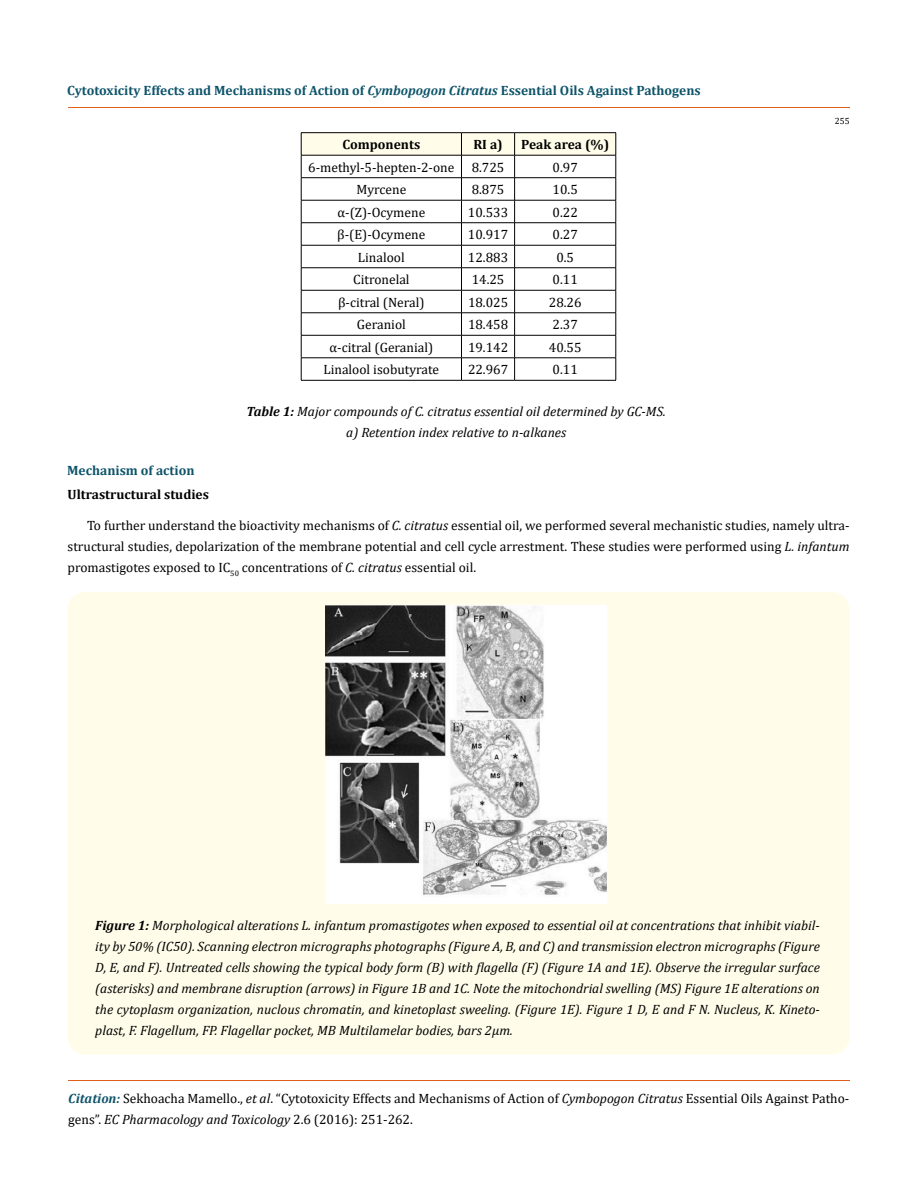
<style>
.page{position:relative;width:917px;height:1190px;background:#fff}
.page>*{position:absolute;margin:0;border:0;box-sizing:border-box;transform-origin:0 0}
.t1{font:italic 13.5px/21px "Cambria";color:#000;text-align:center}
.t2{font:13.5px/21px "Cambria";color:#000}
.t3{font:700 13.5px "Cambria";color:#0e546a}
.t4{font:700 13.5px "Cambria";color:#000}
.t5{font:9px "Cambria";color:#000}
.s1{font-style:italic}
.s2{font-weight:700}
.s3{font-weight:700;font-style:italic;color:#0e546a}
</style>
<div class="page">
<hr style="left:68px;top:108px;width:781px;height:1px;background:#e05d1a">
<hr style="left:68px;top:1080px;width:781px;height:1px;background:#e05d1a">
<hr style="left:301px;top:132px;width:160px;height:1px;background:#000">
<hr style="left:461px;top:132px;width:53px;height:1px;background:#000">
<hr style="left:514px;top:132px;width:102px;height:1px;background:#000">
<svg style="left:301px;top:133px;width:315px;height:247px"></svg>
<hr style="left:301px;top:380px;width:160px;height:1px;background:#000">
<hr style="left:461px;top:380px;width:53px;height:1px;background:#000">
<hr style="left:514px;top:380px;width:102px;height:1px;background:#000">
<div style="left:68px;top:592px;width:781px;height:462px;background:#fffde9;border-radius:18px"></div>
<img style="left:326px;top:605px;width:280px;height:298px">
<p class="t3" style="left:67px;top:80px;width:635px">Cytotoxicity Effects and Mechanisms of Action of <span class="s1">Cymbopogon Citratus</span> Essential Oils Against Pathogens</p>
<p class="t4" style="left:342px;top:135px;width:79px">Components</p>
<p class="t4" style="left:473px;top:135px;width:31px">RI a)</p>
<p class="t4" style="left:521px;top:135px;width:90px">Peak area (%)</p>
<p class="t2" style="left:308px;top:156px;width:148px">6-methyl-5-hepten-2-one</p>
<p class="t2" style="left:471px;top:156px;width:34px">8.725</p>
<p class="t2" style="left:552px;top:156px;width:27px">0.97</p>
<p class="t2" style="left:356px;top:179px;width:51px">Myrcene</p>
<p class="t2" style="left:471px;top:179px;width:34px">8.875</p>
<p class="t2" style="left:552px;top:179px;width:27px">10.5</p>
<p class="t2" style="left:337px;top:201px;width:89px">α-(Z)-Ocymene</p>
<p class="t2" style="left:468px;top:201px;width:42px">10.533</p>
<p class="t2" style="left:552px;top:201px;width:27px">0.22</p>
<p class="t2" style="left:337px;top:224px;width:90px">β-(E)-Ocymene</p>
<p class="t2" style="left:468px;top:224px;width:42px">10.917</p>
<p class="t2" style="left:552px;top:224px;width:27px">0.27</p>
<p class="t2" style="left:358px;top:247px;width:48px">Linalool</p>
<p class="t2" style="left:468px;top:247px;width:42px">12.883</p>
<p class="t2" style="left:556px;top:247px;width:19px">0.5</p>
<p class="t2" style="left:353px;top:269px;width:58px">Citronelal</p>
<p class="t2" style="left:471px;top:269px;width:34px">14.25</p>
<p class="t2" style="left:552px;top:269px;width:27px">0.11</p>
<p class="t2" style="left:338px;top:292px;width:88px">β-citral (Neral)</p>
<p class="t2" style="left:468px;top:292px;width:42px">18.025</p>
<p class="t2" style="left:549px;top:292px;width:34px">28.26</p>
<p class="t2" style="left:357px;top:314px;width:50px">Geraniol</p>
<p class="t2" style="left:468px;top:314px;width:42px">18.458</p>
<p class="t2" style="left:552px;top:314px;width:27px">2.37</p>
<p class="t2" style="left:329px;top:337px;width:105px">α-citral (Geranial)</p>
<p class="t2" style="left:468px;top:337px;width:42px">19.142</p>
<p class="t2" style="left:549px;top:337px;width:34px">40.55</p>
<p class="t2" style="left:323px;top:359px;width:117px">Linalool isobutyrate</p>
<p class="t2" style="left:468px;top:359px;width:42px">22.967</p>
<p class="t2" style="left:552px;top:359px;width:27px">0.11</p>
<p class="t1" style="left:246px;top:400px;width:421px"><span class="s2">Table 1:</span> Major compounds of C. citratus essential oil determined by GC-MS. a) Retention index relative to n-alkanes</p>
<p class="t5" style="left:834px;top:116px;width:16px">255</p>
<p class="t3" style="left:67px;top:460px;width:129px">Mechanism of action</p>
<p class="t4" style="left:68px;top:485px;width:143px">Ultrastructural studies</p>
<p class="t2" style="left:68px;top:515px;width:783px;text-align:justify;text-indent:19px">To further understand the bioactivity mechanisms of <span class="s1">C. citratus</span> essential oil, we performed several mechanistic studies, namely ultra&shy;structural studies, depolarization of the membrane potential and cell cycle arrestment. These studies were performed using <span class="s1">L. infantum </span>promastigotes exposed to IC<sub>50</sub> concentrations of <span class="s1">C. citratus</span> essential oil.</p>
<p class="t1" style="left:95px;top:914px;width:726px;text-align:justify"><span class="s2">Figure 1:</span> Morphological alterations L. infantum promastigotes when exposed to essential oil at concentrations that inhibit viabil&shy;ity by 50% (IC50). Scanning electron micrographs photographs (Figure A, B, and C) and transmission electron micrographs (Figure D, E, and F). Untreated cells showing the typical body form (B) with flagella (F) (Figure 1A and 1E). Observe the irregular surface (asterisks) and membrane disruption (arrows) in Figure 1B and 1C. Note the mitochondrial swelling (MS) Figure 1E alterations on the cytoplasm organization, nuclous chromatin, and kinetoplast sweeling. (Figure 1E). Figure 1 D, E and F N. Nucleus, K. Kineto&shy;plast, F. Flagellum, FP. Flagellar pocket, MB Multilamelar bodies, bars 2µm.</p>
<p class="t2" style="left:68px;top:1087px;width:782px"><span class="s3">Citation:</span> Sekhoacha Mamello., <span class="s1">et al</span>. “Cytotoxicity Effects and Mechanisms of Action of <span class="s1">Cymbopogon Citratus</span> Essential Oils Against Patho&shy;gens”. <span class="s1">EC Pharmacology and Toxicology</span> 2.6 (2016): 251-262.</p>
</div>
